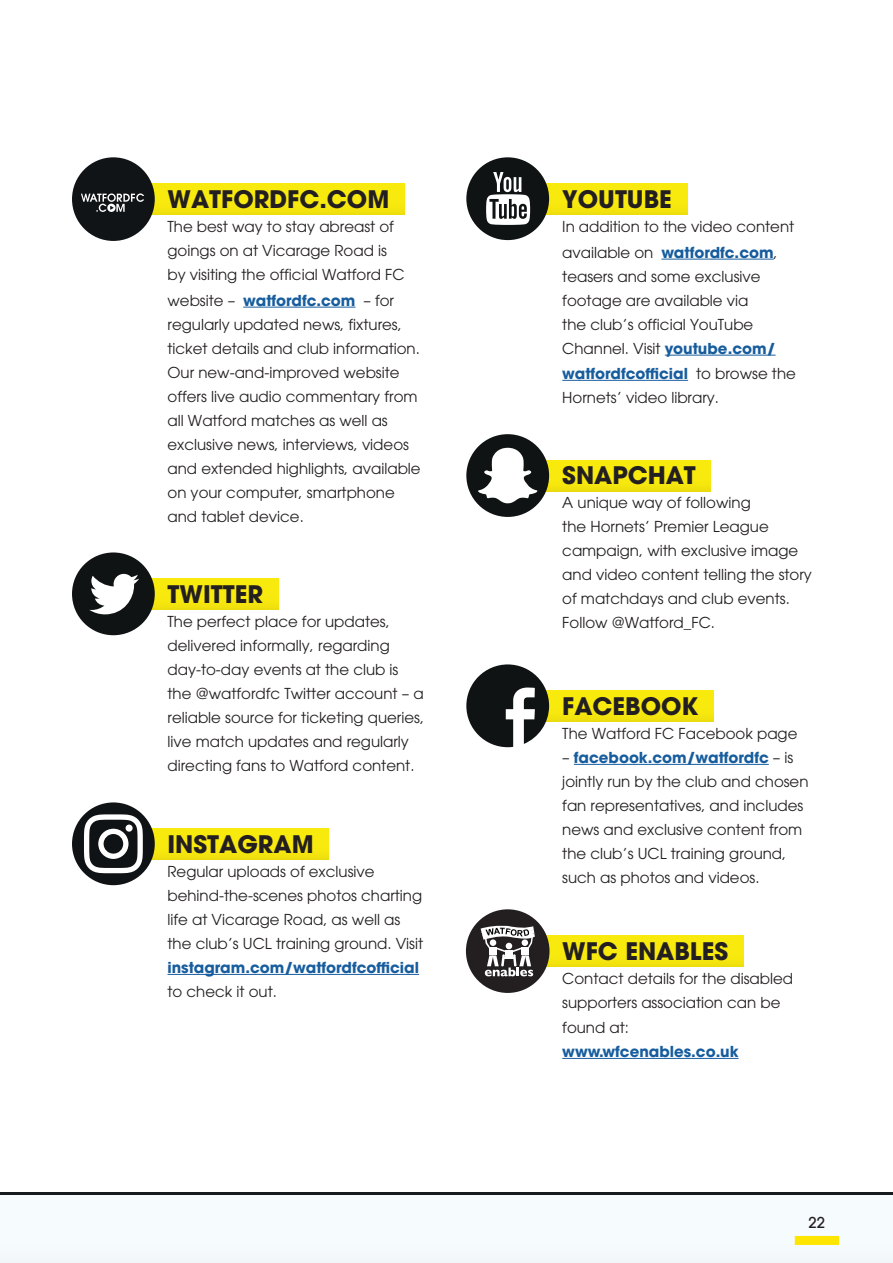
<style>
.page{position:relative;width:893px;height:1263px;background:#fff}
.page>*{position:absolute;margin:0;border:0;box-sizing:border-box;transform-origin:0 0}
.t1{font:700 24px "ITC Avant Garde Pro";color:#231f20}
.t2{font:15px/24px "ITC Avant Garde Pro";color:#231f20}
.t3{font:700 15px "ITC Avant Garde Pro";color:#175d9e}
.t4{font:500 15px "ITC Avant Garde Pro";color:#231f20}
.s1{font-weight:700;color:#175d9e}
</style>
<div class="page">
<div style="left:541px;top:935px;width:203px;height:32px;background:#f8e90e"></div>
<div style="left:147px;top:184px;width:257px;height:31px;background:#f8e90e"></div>
<div style="left:535px;top:184px;width:152px;height:31px;background:#f8e90e"></div>
<div style="left:541px;top:460px;width:170px;height:31px;background:#f8e90e"></div>
<div style="left:541px;top:690px;width:172px;height:31px;background:#f9ea0e"></div>
<div style="left:142px;top:578px;width:137px;height:31px;background:#f9ea0e"></div>
<div style="left:148px;top:828px;width:180px;height:31px;background:#f9ea0e"></div>
<hr style="left:243px;top:307px;width:112px;height:1px;background:#175d9e">
<hr style="left:168px;top:974px;width:251px;height:1px;background:#175d9e">
<hr style="left:661px;top:259px;width:113px;height:1px;background:#175d9e">
<hr style="left:665px;top:355px;width:111px;height:1px;background:#175d9e">
<hr style="left:562px;top:380px;width:126px;height:1px;background:#175d9e">
<hr style="left:574px;top:764px;width:195px;height:1px;background:#175d9e">
<hr style="left:562px;top:1058px;width:177px;height:1px;background:#175d9e">
<svg style="left:72px;top:157px;width:83px;height:84px"></svg>
<svg style="left:466px;top:157px;width:83px;height:83px"></svg>
<svg style="left:466px;top:664px;width:83px;height:83px"></svg>
<svg style="left:72px;top:552px;width:83px;height:83px"></svg>
<svg style="left:72px;top:802px;width:83px;height:83px"></svg>
<svg style="left:466px;top:434px;width:83px;height:83px"></svg>
<div style="left:466px;top:909px;width:83px;height:84px;background:#231f20;border-radius:50%"></div>
<svg style="left:481px;top:925px;width:54px;height:51px"></svg>
<hr style="left:0;top:1192px;width:893px;height:3px;background:#161b21">
<div style="left:0;top:1196px;width:893px;height:67px;background:#f6fbfe"></div>
<div style="left:795px;top:1236px;width:44px;height:9px;background:#ffe601"></div>
<h1 class="t1" style="left:168px;top:183px;width:223px">WATFORDFC.COM</h1>
<p class="t2" style="left:168px;top:215px;width:255px">The best way to stay abreast of goings on at Vicarage Road is<br>by visiting the official Watford FC website – <span class="s1">watfordfc.com</span> – for regularly updated news, fixtures, ticket details and club information.<br>Our new-and-improved website offers live audio commentary from all Watford matches as well as exclusive news, interviews, videos and extended highlights, available on your computer, smartphone and tablet device.</p>
<h1 class="t1" style="left:168px;top:578px;width:97px">TWITTER</h1>
<p class="t2" style="left:168px;top:610px;width:258px">The perfect place for updates, delivered informally, regarding day-to-day events at the club is the @watfordfc Twitter account – a reliable source for ticketing queries, live match updates and regularly directing fans to Watford content.</p>
<h1 class="t1" style="left:168px;top:828px;width:148px">INSTAGRAM</h1>
<p class="t2" style="left:168px;top:859px;width:257px">Regular uploads of exclusive behind-the-scenes photos charting life at Vicarage Road, as well as the club’s UCL training ground. Visit</p>
<p class="t3" style="left:168px;top:957px;width:253px">instagram.com/watfordfcofficial</p>
<p class="t2" style="left:168px;top:979px;width:111px">to check it out.</p>
<h1 class="t1" style="left:562px;top:183px;width:111px">YOUTUBE</h1>
<p class="t2" style="left:562px;top:215px;width:235px">In addition to the video content available on <span class="s1">watfordfc.com</span>, teasers and some exclusive footage are available via<br>the club’s official YouTube<br>Channel. Visit <span class="s1">youtube.com/ watfordfcofficial</span> to browse the<br>Hornets’ video library.</p>
<h1 class="t1" style="left:562px;top:459px;width:135px">SNAPCHAT</h1>
<p class="t2" style="left:562px;top:491px;width:251px">A unique way of following<br>the Hornets’ Premier League campaign, with exclusive image and video content telling the story of matchdays and club events.<br>Follow @Watford_FC.</p>
<h1 class="t1" style="left:562px;top:690px;width:138px">FACEBOOK</h1>
<p class="t2" style="left:562px;top:721px;width:237px">The Watford FC Facebook page</p>
<p class="t2" style="left:562px;top:745px;width:248px">– <span class="s1">facebook.com/watfordfc</span> – is jointly run by the club and chosen fan representatives, and includes news and exclusive content from the club’s UCL training ground, such as photos and videos.</p>
<h1 class="t1" style="left:562px;top:935px;width:167px">WFC ENABLES</h1>
<p class="t2" style="left:562px;top:966px;width:232px;line-height:24.6px">Contact details for the disabled supporters association can be found at:</p>
<p class="t3" style="left:562px;top:1041px;width:178px">www.wfcenables.co.uk</p>
<p class="t4" style="left:808px;top:1213px;width:18px">22</p>
</div>
